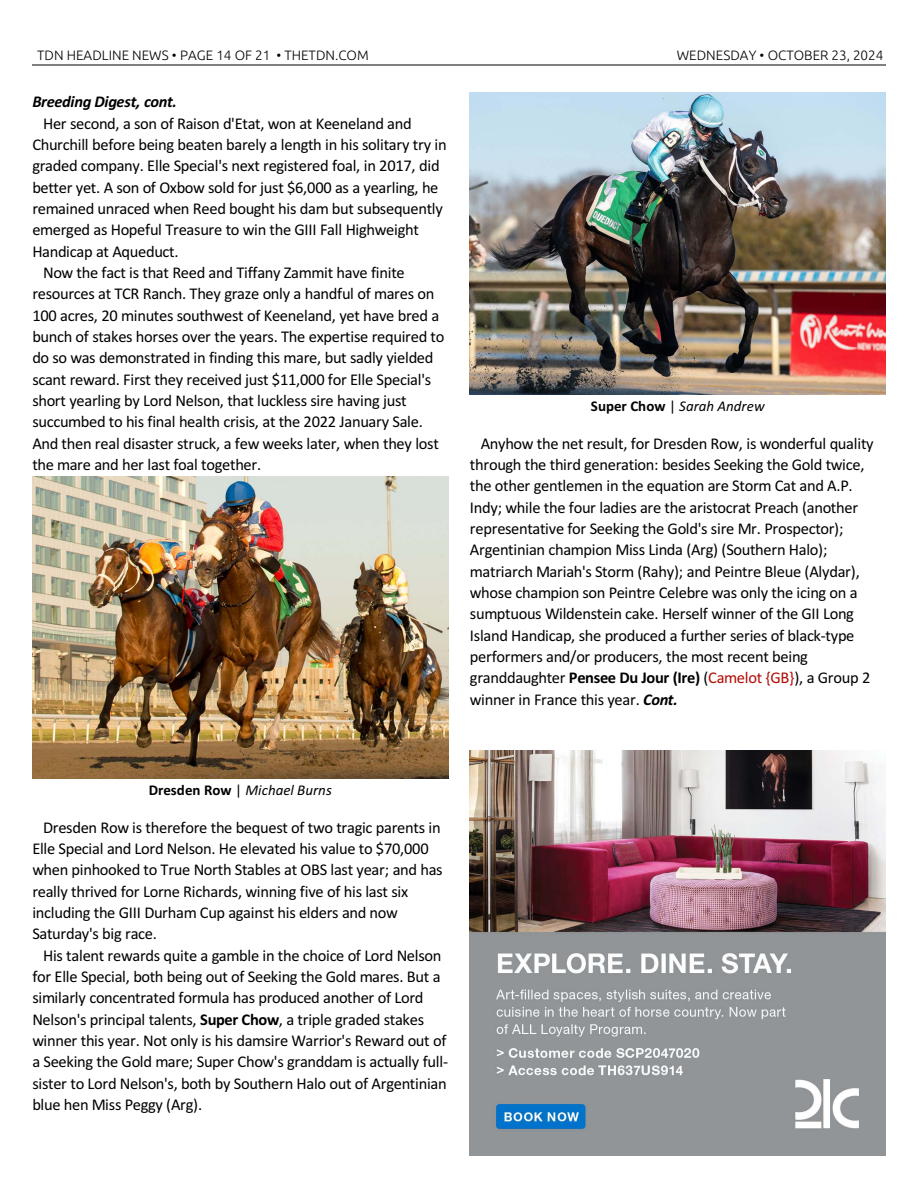
<style>
.page{position:relative;width:918px;height:1188px;background:#fff}
.page>*{position:absolute;margin:0;border:0;box-sizing:border-box;transform-origin:0 0}
.t1{font:16.5px/21.3px "Calibri";letter-spacing:-.02em;color:#000}
.t2{font:italic 700 16.5px "Calibri";letter-spacing:-.02em;color:#000}
.t3{font:italic 15px "Calibri";color:#000}
.t4{font:300 13.5px "Ubuntu";color:#000}
.s1{font-weight:700;font-style:normal}
.s2{font-style:normal}
.s3{font-weight:700}
.s4{color:#b30b00}
.s5{font-weight:700;font-style:italic}
</style>
<div class="page">
<hr style="left:32px;top:64px;width:853px;height:1px;background:#808080">
<img style="left:470px;top:751px;width:416px;height:405px">
<img style="left:32px;top:476px;width:416px;height:303px">
<img style="left:470px;top:92px;width:416px;height:303px">
<p class="t4" style="left:37px;top:49px;width:333px">TDN HEADLINE NEWS • PAGE 14 OF 21 • THETDN.COM</p>
<p class="t4" style="left:677px;top:49px;width:208px">WEDNESDAY • OCTOBER 23, 2024</p>
<p class="t2" style="left:32px;top:95px;width:146px">Breeding Digest, cont.</p>
<p class="t1" style="left:43px;top:114px;width:370px">Her second, a son of Raison d'Etat, won at Keeneland and</p>
<p class="t1" style="left:32px;top:135px;width:416px">Churchill before being beaten barely a length in his solitary try in</p>
<p class="t1" style="left:32px;top:157px;width:409px">graded company. Elle Special's next registered foal, in 2017, did</p>
<p class="t1" style="left:32px;top:178px;width:408px">better yet. A son of Oxbow sold for just $6,000 as a yearling, he</p>
<p class="t1" style="left:32px;top:199px;width:412px">remained unraced when Reed bought his dam but subsequently</p>
<p class="t1" style="left:32px;top:221px;width:388px">emerged as Hopeful Treasure to win the GIII Fall Highweight</p>
<p class="t1" style="left:32px;top:242px;width:148px">Handicap at Aqueduct.</p>
<p class="t1" style="left:43px;top:263px;width:363px">Now the fact is that Reed and Tiffany Zammit have finite</p>
<p class="t1" style="left:32px;top:285px;width:404px">resources at TCR Ranch. They graze only a handful of mares on</p>
<p class="t1" style="left:32px;top:306px;width:408px">100 acres, 20 minutes southwest of Keeneland, yet have bred a</p>
<p class="t1" style="left:32px;top:327px;width:413px">bunch of stakes horses over the years. The expertise required to</p>
<p class="t1" style="left:32px;top:349px;width:403px">do so was demonstrated in finding this mare, but sadly yielded</p>
<p class="t1" style="left:32px;top:370px;width:400px">scant reward. First they received just $11,000 for Elle Special's</p>
<p class="t1" style="left:32px;top:391px;width:376px">short yearling by Lord Nelson, that luckless sire having just</p>
<p class="t1" style="left:32px;top:413px;width:392px">succumbed to his final health crisis, at the 2022 January Sale.</p>
<p class="t1" style="left:32px;top:434px;width:408px">And then real disaster struck, a few weeks later, when they lost</p>
<p class="t1" style="left:32px;top:455px;width:230px">the mare and her last foal together.</p>
<p class="t3" style="left:591px;top:400px;width:175px"><span class="s1">Super Chow</span> <span class="s2">|</span> Sarah Andrew</p>
<p class="t1" style="left:470px;top:434px;width:405px;text-indent:11px">Anyhow the net result, for Dresden Row, is wonderful quality through the third generation: besides Seeking the Gold twice, the other gentlemen in the equation are Storm Cat and A.P.<br>Indy; while the four ladies are the aristocrat Preach (another representative for Seeking the Gold's sire Mr. Prospector); Argentinian champion Miss Linda (Arg) (Southern Halo); matriarch Mariah's Storm (Rahy); and Peintre Bleue (Alydar), whose champion son Peintre Celebre was only the icing on a sumptuous Wildenstein cake. Herself winner of the GII Long Island Handicap, she produced a further series of black-type performers and/or producers, the most recent being granddaughter <span class="s3">Pensee Du Jour (Ire)</span> (<span class="s4">Camelot {GB}</span>), a Group 2 winner in France this year. <span class="s5">Cont.</span></p>
<p class="t3" style="left:149px;top:783px;width:185px"><span class="s1">Dresden Row</span> <span class="s2">|</span> Michael Burns</p>
<p class="t1" style="left:32px;top:818px;width:412px;text-indent:11px">Dresden Row is therefore the bequest of two tragic parents in Elle Special and Lord Nelson. He elevated his value to $70,000 when pinhooked to True North Stables at OBS last year; and has really thrived for Lorne Richards, winning five of his last six including the GIII Durham Cup against his elders and now Saturday's big race.</p>
<p class="t1" style="left:32px;top:946px;width:417px;text-indent:11px">His talent rewards quite a gamble in the choice of Lord Nelson for Elle Special, both being out of Seeking the Gold mares. But a similarly concentrated formula has produced another of Lord Nelson's principal talents, <span class="s3">Super Chow</span>, a triple graded stakes winner this year. Not only is his damsire Warrior's Reward out of a Seeking the Gold mare; Super Chow's granddam is actually full&shy;sister to Lord Nelson's, both by Southern Halo out of Argentinian blue hen Miss Peggy (Arg).</p>
</div>
